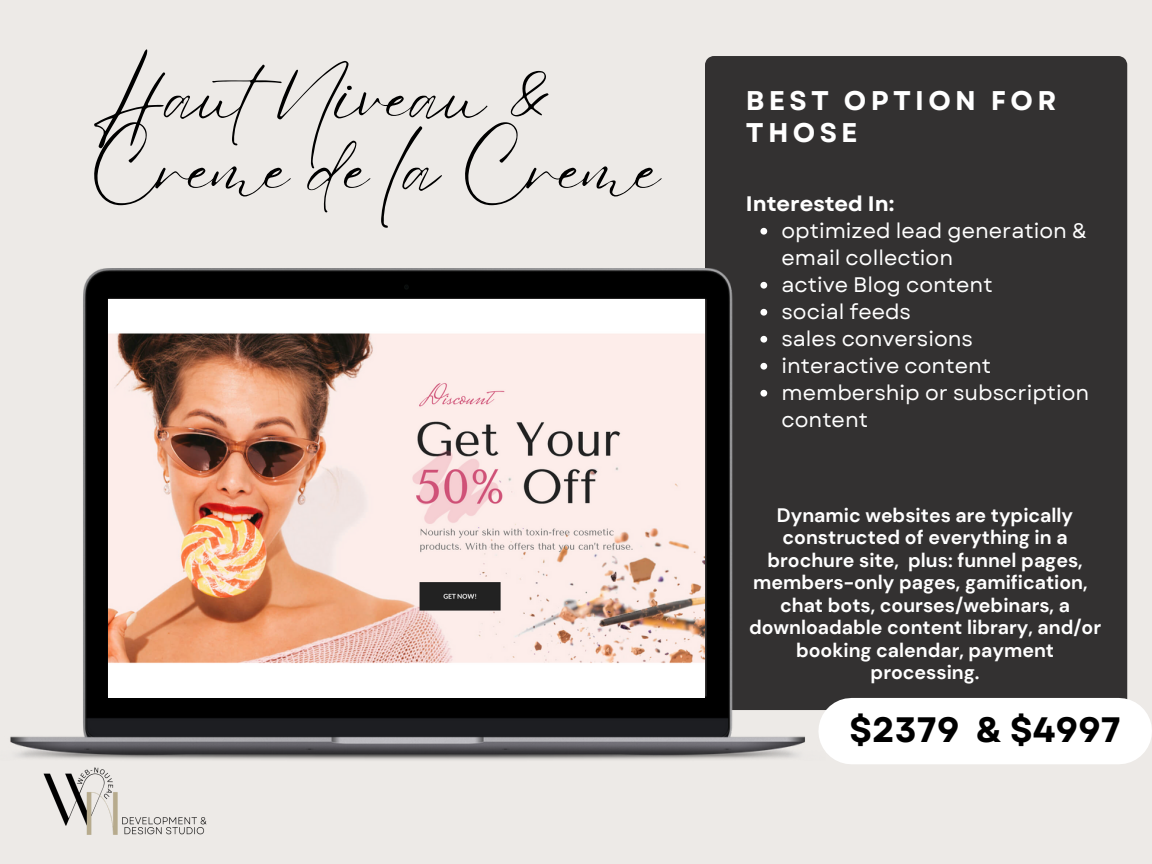
<style>
.page{position:relative;width:1152px;height:864px;background:#edeae7}
.page>*{position:absolute;margin:0;border:0;box-sizing:border-box;transform-origin:0 0}
.t1{font:72px "Eyesome Script";color:#000}
.t2{font:700 35.25px "Garet";color:#000}
.t3{font:700 27px/31.5px "Garet";letter-spacing:.16em;color:#fff}
.t4{font:21px/27px "Garet";color:#fff}
.t5{font:700 21px "Garet";color:#fff}
.t6{font:700 19.5px/22.5px "DM Sans";color:#fff;text-align:center}
</style>
<div class="page">
<div style="left:705px;top:56px;width:422px;height:654px;background:#333131"></div>
<img style="left:10px;top:268px;width:828px;height:493px">
<img style="left:108px;top:300px;width:596px;height:398px">
<div style="left:852px;top:698px;width:267px;height:66px;background:#fff"></div>
<svg style="left:760px;top:228px;width:7px;height:7px"></svg>
<svg style="left:760px;top:282px;width:7px;height:7px"></svg>
<svg style="left:760px;top:309px;width:7px;height:7px"></svg>
<svg style="left:760px;top:336px;width:7px;height:7px"></svg>
<svg style="left:760px;top:363px;width:7px;height:7px"></svg>
<svg style="left:760px;top:390px;width:7px;height:7px"></svg>
<img style="left:42px;top:740px;width:170px;height:95px">
<p class="t1" style="left:90px;top:52px;width:464px">HautNiveau &amp;</p>
<p class="t1" style="left:90px;top:124px;width:572px">Creme de la Creme</p>
<p class="t3" style="left:746px;top:85px;width:312px">BEST OPTION FOR<br>THOSE</p>
<p class="t5" style="left:746px;top:189px;width:150px">Interested In:</p>
<p class="t4" style="left:782px;top:217px;width:307px">optimized lead generation &amp; email collection</p>
<p class="t4" style="left:782px;top:271px;width:213px">active Blog content</p>
<p class="t4" style="left:782px;top:298px;width:131px">social feeds</p>
<p class="t4" style="left:782px;top:325px;width:193px">sales conversions</p>
<p class="t4" style="left:782px;top:352px;width:211px">interactive content</p>
<p class="t4" style="left:782px;top:379px;width:309px">membership or subscription content</p>
<p class="t6" style="left:749px;top:504px;width:354px">Dynamic websites are typically constructed of everything in a brochure site, plus: funnel pages, members-only pages, gamification, chat bots, courses/webinars, a downloadable content library, and/or booking calendar, payment processing.</p>
<p class="t2" style="left:850px;top:705px;width:273px">$2379 &amp; $4997</p>
</div>
